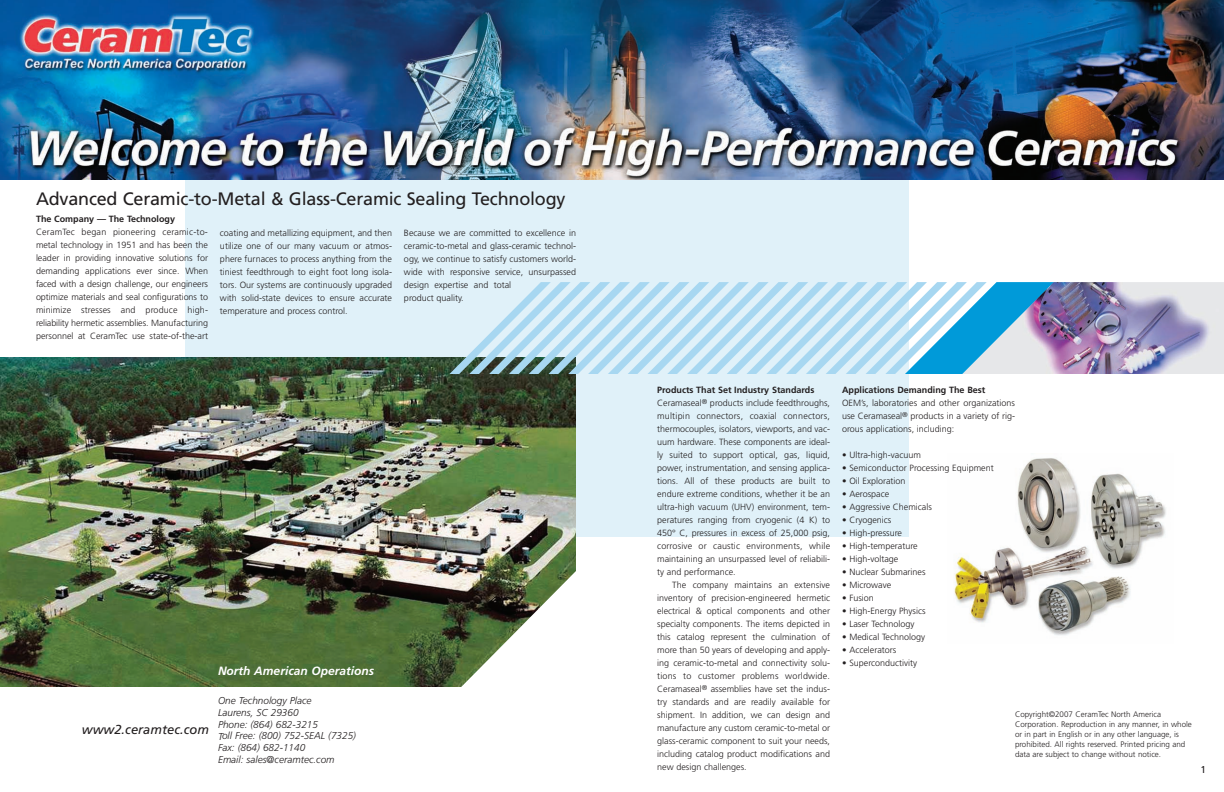
<style>
.page{position:relative;width:1224px;height:792px;background:#fff}
.page>*{position:absolute;margin:0;border:0;box-sizing:border-box;transform-origin:0 0}
.t1{font:18px "Frutiger";letter-spacing:-.01em;color:#231f20}
.t2{font:italic 13px "Frutiger";color:#231f20}
.t3{font:italic 700 12px "Frutiger";color:#fff}
.t4{font:italic 300 10px/12px "Frutiger";color:#231f20}
.t5{font:10px "Frutiger";color:#231f20}
.t6{font:300 9px/13px "Frutiger";color:#231f20;text-align:justify}
.t7{font:700 9px "Frutiger";color:#231f20}
.t8{font:300 8px/10px "Frutiger";color:#231f20}
.s1{font-weight:700}
</style>
<div class="page">
<div style="left:186px;top:173px;width:723px;height:364px;background:#e0f1f9"></div>
<img style="left:0;top:357px;width:576px;height:330px">
<img style="left:0;top:0;width:1224px;height:180px">
<img style="left:954px;top:458px;width:212px;height:178px">
<img style="left:1054px;top:282px;width:170px;height:92px">
<img style="left:449px;top:554px;width:127px;height:133px">
<svg style="left:450px;top:282px;width:604px;height:92px"></svg>
<h1 class="t1" style="left:36px;top:192px;width:531px">Advanced Ceramic-to-Metal &amp; Glass-Ceramic Sealing Technology</h1>
<p class="t7" style="left:36px;top:216px;width:141px">The Company — The Technology</p>
<p class="t6" style="left:36px;top:226px;width:174px">CeramTec began pioneering ceramic-to&shy;metal technology in 1951 and has been the leader in providing innovative solutions for demanding applications ever since. When faced with a design challenge, our engineers optimize materials and seal configurations to minimize stresses and produce high&shy;reliability hermetic assemblies. Manufacturing personnel at CeramTec use state-of-the-art</p>
<p class="t6" style="left:220px;top:227px;width:174px">coating and metallizing equipment, and then utilize one of our many vacuum or atmos&shy;phere furnaces to process anything from the tiniest feedthrough to eight foot long isola&shy;tors. Our systems are continuously upgraded with solid-state devices to ensure accurate temperature and process control.</p>
<p class="t6" style="left:404px;top:227px;width:174px;text-align:left">Because we are committed to excellence in ceramic-to-metal and glass-ceramic technol&shy;ogy, we continue to satisfy customers world&shy;wide with responsive service, unsurpassed design expertise and total<br>product quality.</p>
<h2 class="t2" style="left:82px;top:724px;width:129px">www2.ceramtec.com</h2>
<h3 class="t3" style="left:218px;top:666px;width:158px">North American Operations</h3>
<p class="t4" style="left:218px;top:695px;width:140px">One Technology Place<br>Laurens, SC 29360<br>Phone: (864) 682-3215<br>Toll Free: (800) 752-SEAL (7325)<br>Fax: (864) 682-1140<br>Email: sales@ceramtec.com</p>
<p class="t6" style="left:657px;top:384px;width:175px;text-align:left"><span class="s1">Products That Set Industry Standards </span>Ceramaseal<sup>®</sup> products include feedthroughs, multipin connectors, coaxial connectors, thermocouples, isolators, viewports, and vac&shy;uum hardware. These components are ideal&shy;ly suited to support optical, gas, liquid, power, instrumentation, and sensing applica&shy;tions. All of these products are built to endure extreme conditions, whether it be an ultra-high vacuum (UHV) environment, tem&shy;peratures ranging from cryogenic (4 K) to 450° C, pressures in excess of 25,000 psig, corrosive or caustic environments, while maintaining an unsurpassed level of reliabili&shy;ty and performance.</p>
<p class="t6" style="left:657px;top:579px;width:174px;text-indent:15px">The company maintains an extensive inventory of precision-engineered hermetic electrical &amp; optical components and other specialty components. The items depicted in this catalog represent the culmination of more than 50 years of developing and apply&shy;ing ceramic-to-metal and connectivity solu&shy;tions to customer problems worldwide.<br>Ceramaseal<sup>®</sup> assemblies have set the indus&shy;try standards and are readily available for shipment. In addition, we can design and manufacture any custom ceramic-to-metal or glass-ceramic component to suit your needs, including catalog product modifications and new design challenges.</p>
<p class="t7" style="left:842px;top:386px;width:145px">Applications Demanding The Best</p>
<p class="t6" style="left:842px;top:397px;width:174px">OEM’s, laboratories and other organizations use Ceramaseal<sup>®</sup> products in a variety of rig&shy;orous applications, including:</p>
<p class="t6" style="left:842px;top:449px;width:80px">• Ultra-high-vacuum</p>
<p class="t6" style="left:842px;top:462px;width:153px">• Semiconductor Processing Equipment</p>
<p class="t6" style="left:842px;top:475px;width:65px">• Oil Exploration</p>
<p class="t6" style="left:842px;top:488px;width:49px">• Aerospace</p>
<p class="t6" style="left:842px;top:501px;width:91px">• Aggressive Chemicals</p>
<p class="t6" style="left:842px;top:514px;width:51px">• Cryogenics</p>
<p class="t6" style="left:842px;top:527px;width:61px">• High-pressure</p>
<p class="t6" style="left:842px;top:540px;width:77px">• High-temperature</p>
<p class="t6" style="left:842px;top:553px;width:58px">• High-voltage</p>
<p class="t6" style="left:842px;top:566px;width:85px">• Nuclear Submarines</p>
<p class="t6" style="left:842px;top:579px;width:51px">• Microwave</p>
<p class="t6" style="left:842px;top:592px;width:33px">• Fusion</p>
<p class="t6" style="left:842px;top:605px;width:85px">• High-Energy Physics</p>
<p class="t6" style="left:842px;top:618px;width:74px">• Laser Technology</p>
<p class="t6" style="left:842px;top:631px;width:85px">• Medical Technology</p>
<p class="t6" style="left:842px;top:644px;width:56px">• Accelerators</p>
<p class="t6" style="left:842px;top:657px;width:77px">• Superconductivity</p>
<p class="t8" style="left:1015px;top:710px;width:178px">Copyright©2007 CeramTec North America Corporation. Reproduction in any manner, in whole or in part in English or in any other language, is prohibited. All rights reserved. Printed pricing and data are subject to change without notice.</p>
<p class="t5" style="left:1200px;top:765px;width:7px">1</p>
</div>
